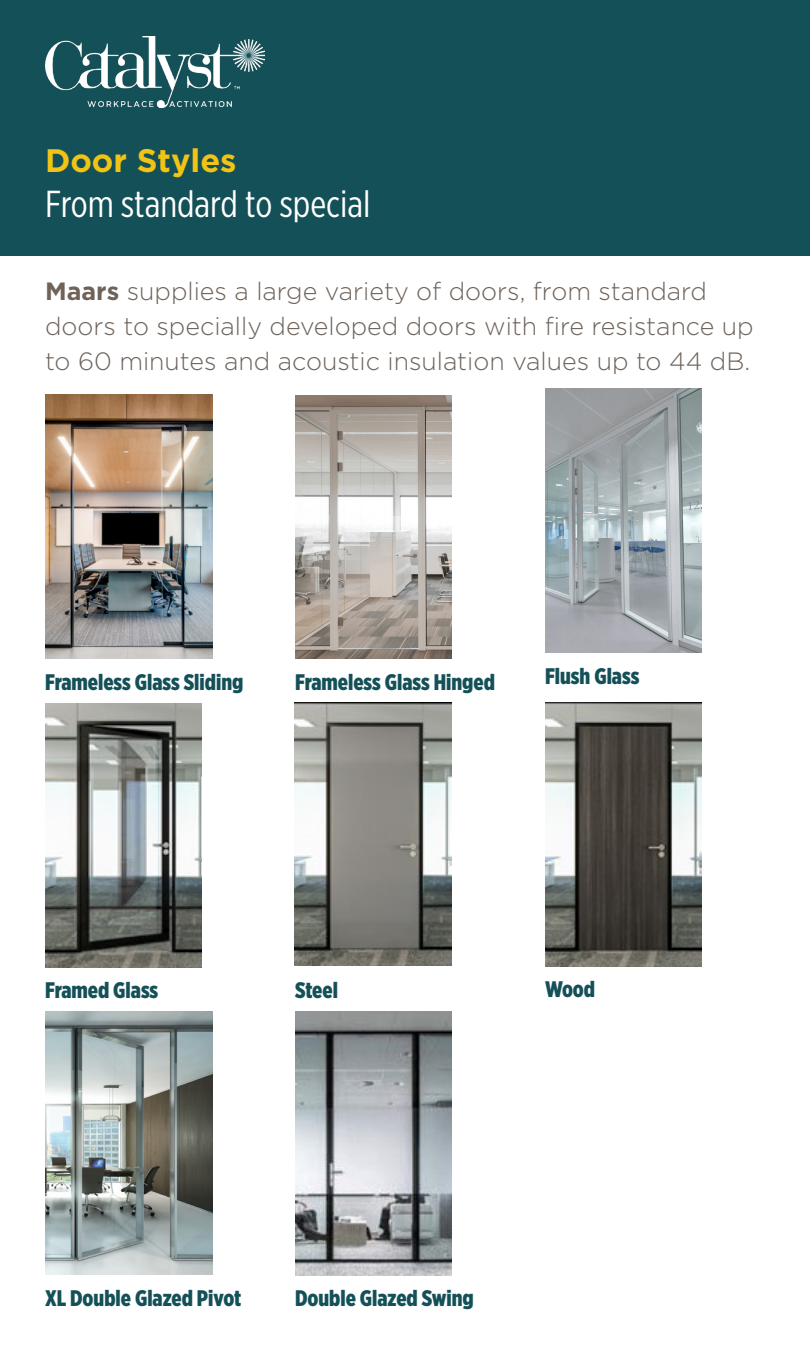
<style>
.page{position:relative;width:810px;height:1350px;background:#fff}
.page>*{position:absolute;margin:0;border:0;box-sizing:border-box;transform-origin:0 0}
.t1{font:37.5px "Gotham X Narrow";color:#fff}
.Product_Name_Left{font:700 32.5px "Gotham";color:#f1c315}
.Sub_Front_Text{font:300 25px/35px "Gotham";color:#6e6259}
.Table_Left{font:900 22.5px "Gotham X Narrow";color:#145057}
.s1{font-weight:700}
</style>
<div class="page">
<div style="left:0;top:0;width:810px;height:256px;background:#145057"></div>
<img style="left:45px;top:37px;width:220px;height:71px">
<img style="left:45px;top:395px;width:167px;height:264px">
<img style="left:295px;top:395px;width:157px;height:264px">
<img style="left:295px;top:1012px;width:157px;height:263px">
<img style="left:45px;top:1012px;width:167px;height:263px">
<img style="left:295px;top:703px;width:157px;height:263px">
<img style="left:545px;top:703px;width:157px;height:263px">
<img style="left:45px;top:704px;width:157px;height:263px">
<img style="left:545px;top:389px;width:157px;height:263px">
<p class="Product_Name_Left" style="left:45px;top:139px;width:193px">Door Styles</p>
<p class="t1" style="left:45px;top:181px;width:327px">From standard to special</p>
<p class="Sub_Front_Text" style="left:45px;top:273px;width:710px"><span class="s1">Maars</span> supplies a large variety of doors, from standard doors to specially developed doors with fire resistance up to 60 minutes and acoustic insulation values up to 44 dB.</p>
<p class="Table_Left" style="left:45px;top:668px;width:200px">Frameless Glass Sliding</p>
<p class="Table_Left" style="left:295px;top:668px;width:201px">Frameless Glass Hinged</p>
<p class="Table_Left" style="left:545px;top:662px;width:96px">Flush Glass</p>
<p class="Table_Left" style="left:45px;top:976px;width:115px">Framed Glass</p>
<p class="Table_Left" style="left:295px;top:976px;width:44px">Steel</p>
<p class="Table_Left" style="left:545px;top:975px;width:52px">Wood</p>
<p class="Table_Left" style="left:45px;top:1284px;width:198px">XL Double Glazed Pivot</p>
<p class="Table_Left" style="left:295px;top:1284px;width:180px">Double Glazed Swing</p>
</div>
